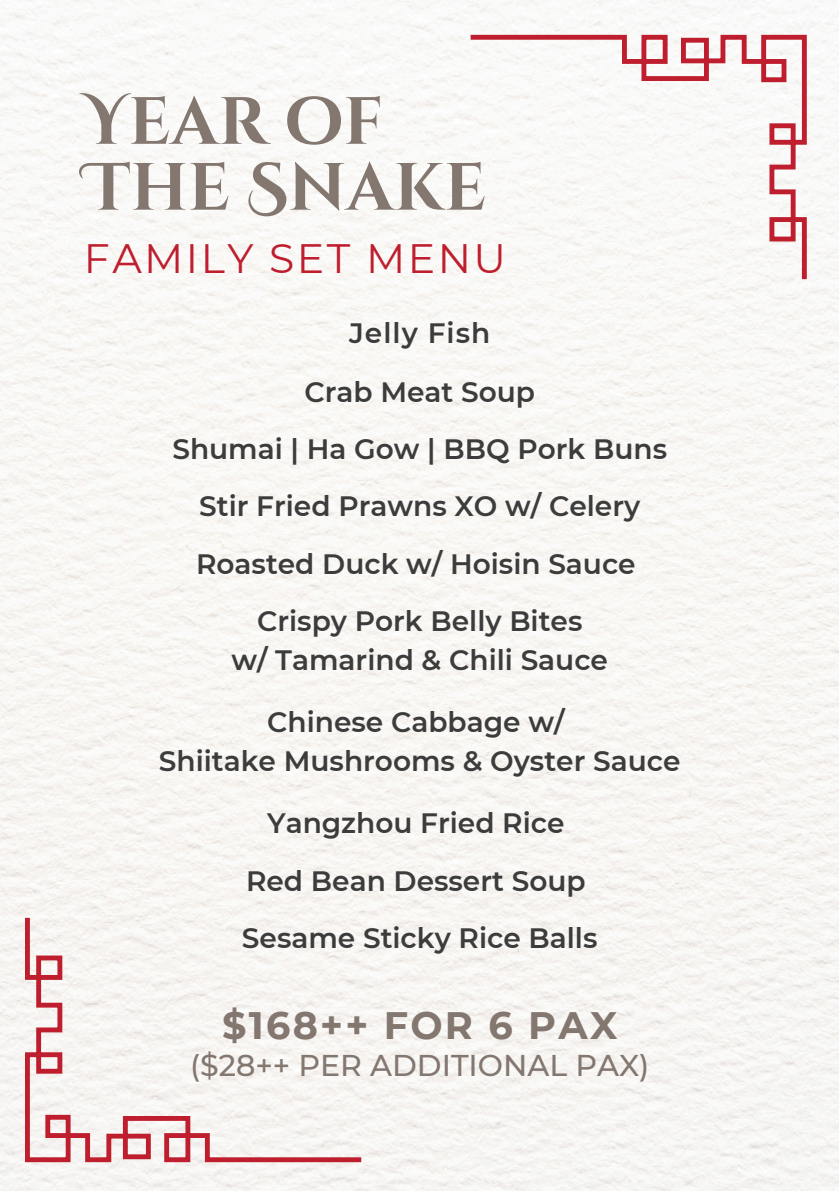
<style>
.page{position:relative;width:839px;height:1191px;background:#fff}
.page>*{position:absolute;margin:0;border:0;box-sizing:border-box;transform-origin:0 0}
.t1{font:700 66.6px/65.8px "Cinzel Decorative";color:#83776f}
.t2{font:41px "Montserrat";letter-spacing:.06em;color:#be1e2d}
.t3{font:700 38.2px "Montserrat";letter-spacing:.06em;color:#83776f}
.t4{font:500 30px "Montserrat";color:#83776f}
.t5{font:600 28px "Montserrat";color:#3c3c3c}
.t6{font:600 28px "Montserrat";letter-spacing:.035em;color:#3c3c3c}
</style>
<div class="page">
<img style="left:0;top:0;width:838px;height:1191px">
<svg style="left:470px;top:35px;width:336px;height:244px"></svg>
<svg style="left:25px;top:918px;width:336px;height:244px"></svg>
<h1 class="t1" style="left:84px;top:91px;width:404px">YEAR OF<br>THE SNAKE</h1>
<p class="t2" style="left:84px;top:234px;width:423px">FAMILY SET MENU</p>
<h3 class="t6" style="left:349px;top:316px;width:143px">Jelly Fish</h3>
<p class="t5" style="left:304px;top:374px;width:232px">Crab Meat Soup</p>
<p class="t5" style="left:172px;top:432px;width:496px">Shumai | Ha Gow | BBQ Pork Buns</p>
<p class="t5" style="left:199px;top:489px;width:442px">Stir Fried Prawns XO w/ Celery</p>
<p class="t5" style="left:196px;top:547px;width:441px">Roasted Duck w/ Hoisin Sauce</p>
<p class="t5" style="left:257px;top:604px;width:327px">Crispy Pork Belly Bites</p>
<p class="t5" style="left:231px;top:643px;width:378px">w/ Tamarind &amp; Chili Sauce</p>
<p class="t5" style="left:267px;top:705px;width:299px">Chinese Cabbage w/</p>
<p class="t5" style="left:159px;top:744px;width:523px">Shiitake Mushrooms &amp; Oyster Sauce</p>
<p class="t5" style="left:267px;top:806px;width:299px">Yangzhou Fried Rice</p>
<p class="t5" style="left:246px;top:863px;width:341px">Red Bean Dessert Soup</p>
<p class="t5" style="left:242px;top:921px;width:357px">Sesame Sticky Rice Balls</p>
<p class="t3" style="left:222px;top:1002px;width:396px">$168++ FOR 6 PAX</p>
<p class="t4" style="left:190px;top:1047px;width:460px">($28++ PER ADDITIONAL PAX)</p>
</div>
